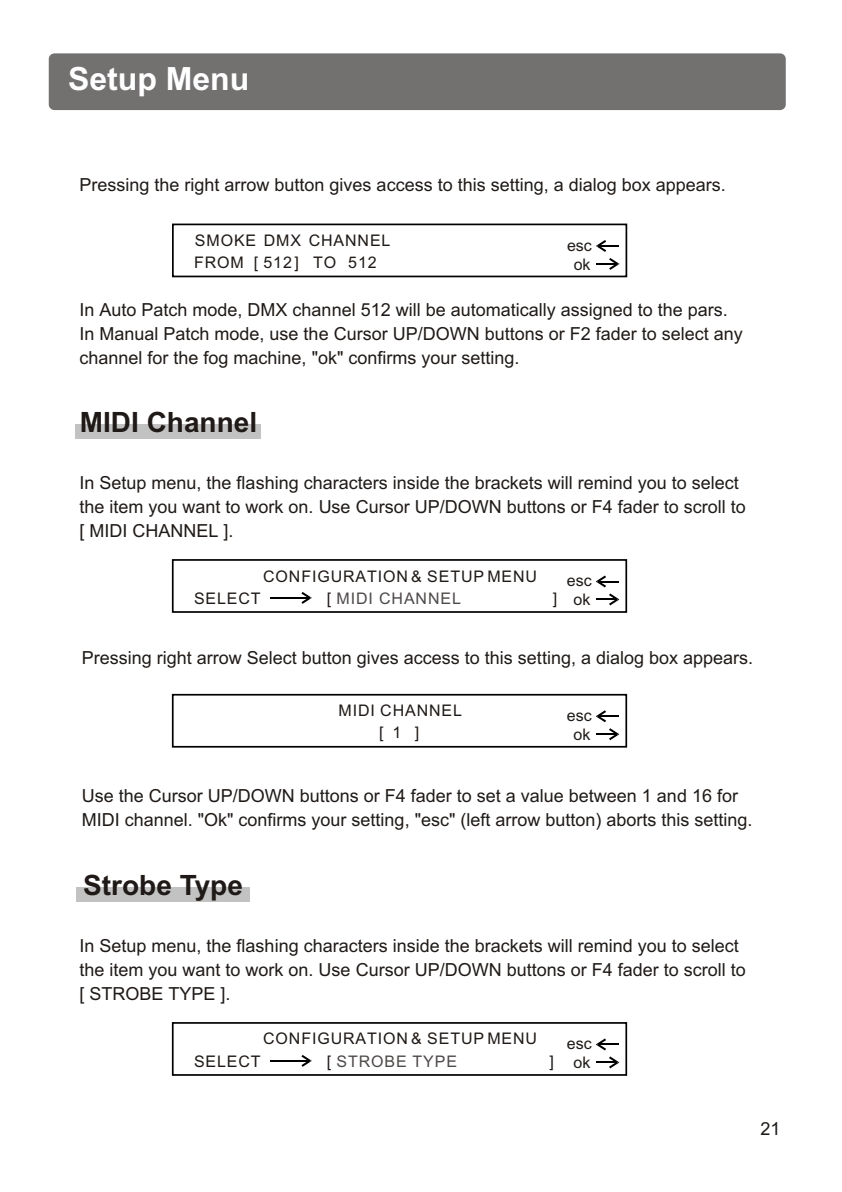
<style>
.page{position:relative;width:842px;height:1192px;background:#fff}
.page>*{position:absolute;margin:0;border:0;box-sizing:border-box;transform-origin:0 0}
.t1{font:700 32px "Arial";color:#fff}
.t2{font:700 28px "Arial";color:#1f1a17}
.t3{font:18px/24.2px "Arial";color:#1f1a17}
.t4{font:16px "Arial";letter-spacing:.055em;color:#1f1a17}
.t5{font:16px "Arial";letter-spacing:.055em;color:#4f4a4a}
.s1{color:#1f1a17}
</style>
<div class="page">
<div style="left:172px;top:559px;width:455px;height:54px;border:2px solid #000"></div>
<svg style="left:596px;top:575px;width:23px;height:30px"></svg>
<svg style="left:301px;top:592px;width:11px;height:12px"></svg>
<hr style="left:271px;top:597px;width:37px;height:1px;background:#000">
<div style="left:172px;top:224px;width:455px;height:53px;border:2px solid #000"></div>
<svg style="left:596px;top:240px;width:10px;height:12px"></svg>
<hr style="left:599px;top:245px;width:20px;height:2px;background:#000">
<svg style="left:596px;top:258px;width:24px;height:12px"></svg>
<div style="left:75px;top:424px;width:185px;height:14px;background:#c2c2c2"></div>
<div style="left:172px;top:694px;width:455px;height:54px;border:2px solid #000"></div>
<svg style="left:596px;top:710px;width:23px;height:12px"></svg>
<svg style="left:596px;top:728px;width:23px;height:12px"></svg>
<div style="left:172px;top:1022px;width:455px;height:54px;border:2px solid #000"></div>
<svg style="left:596px;top:1038px;width:23px;height:12px"></svg>
<svg style="left:596px;top:1056px;width:23px;height:12px"></svg>
<svg style="left:301px;top:1055px;width:11px;height:12px"></svg>
<hr style="left:271px;top:1060px;width:37px;height:1px;background:#000">
<div style="left:76px;top:887px;width:174px;height:14px;background:#c2c2c2"></div>
<div style="left:49px;top:53px;width:737px;height:57px;background:#737070;border-radius:6px"></div>
<h1 class="t1" style="left:68px;top:67px;width:183px">Setup Menu</h1>
<p class="t3" style="left:80px;top:174px;width:648px">Pressing the right arrow button gives access to this setting, a dialog box appears.</p>
<p class="t4" style="left:195px;top:234px;width:197px">SMOKE DMX CHANNEL</p>
<p class="t4" style="left:567px;top:239px;width:26px">esc</p>
<p class="t4" style="left:194px;top:256px;width:184px">FROM [ 512 ] TO 512</p>
<p class="t4" style="left:574px;top:258px;width:18px">ok</p>
<p class="t3" style="left:80px;top:299px;width:665px">In Auto Patch mode, DMX channel 512 will be automatically assigned to the pars.<br>In Manual Patch mode, use the Cursor UP/DOWN buttons or F2 fader to select any channel for the fog machine, "ok" confirms your setting.</p>
<h2 class="t2" style="left:80px;top:412px;width:179px">MIDI Channel</h2>
<p class="t3" style="left:80px;top:472px;width:668px">In Setup menu, the flashing characters inside the brackets will remind you to select the item you want to work on. Use Cursor UP/DOWN buttons or F4 fader to scroll to [ MIDI CHANNEL ].</p>
<p class="t4" style="left:263px;top:570px;width:276px">CONFIGURATION &amp; SETUP MENU</p>
<p class="t4" style="left:567px;top:574px;width:26px">esc</p>
<p class="t4" style="left:194px;top:592px;width:68px">SELECT</p>
<p class="t5" style="left:327px;top:592px;width:136px"><span class="s1">[</span> MIDI CHANNEL</p>
<p class="t4" style="left:553px;top:593px;width:39px">] ok</p>
<p class="t3" style="left:82px;top:647px;width:673px">Pressing right arrow Select button gives access to this setting, a dialog box appears.</p>
<p class="t4" style="left:338px;top:705px;width:125px">MIDI CHANNEL</p>
<p class="t4" style="left:567px;top:709px;width:26px">esc</p>
<p class="t4" style="left:379px;top:727px;width:42px">[ 1 ]</p>
<p class="t4" style="left:574px;top:728px;width:18px">ok</p>
<p class="t3" style="left:82px;top:785px;width:672px">Use the Cursor UP/DOWN buttons or F4 fader to set a value between 1 and 16 for<br>MIDI channel. "Ok" confirms your setting, "esc" (left arrow button) aborts this setting.</p>
<h2 class="t2" style="left:83px;top:875px;width:161px">Strobe Type</h2>
<p class="t3" style="left:80px;top:935px;width:668px">In Setup menu, the flashing characters inside the brackets will remind you to select the item you want to work on. Use Cursor UP/DOWN buttons or F4 fader to scroll to [ STROBE TYPE ].</p>
<p class="t4" style="left:263px;top:1033px;width:276px">CONFIGURATION &amp; SETUP MENU</p>
<p class="t4" style="left:567px;top:1037px;width:26px">esc</p>
<p class="t4" style="left:194px;top:1055px;width:68px">SELECT</p>
<p class="t5" style="left:327px;top:1055px;width:132px"><span class="s1">[</span> STROBE TYPE</p>
<p class="t4" style="left:550px;top:1056px;width:42px">] ok</p>
<p class="t3" style="left:761px;top:1118px;width:22px">21</p>
</div>
